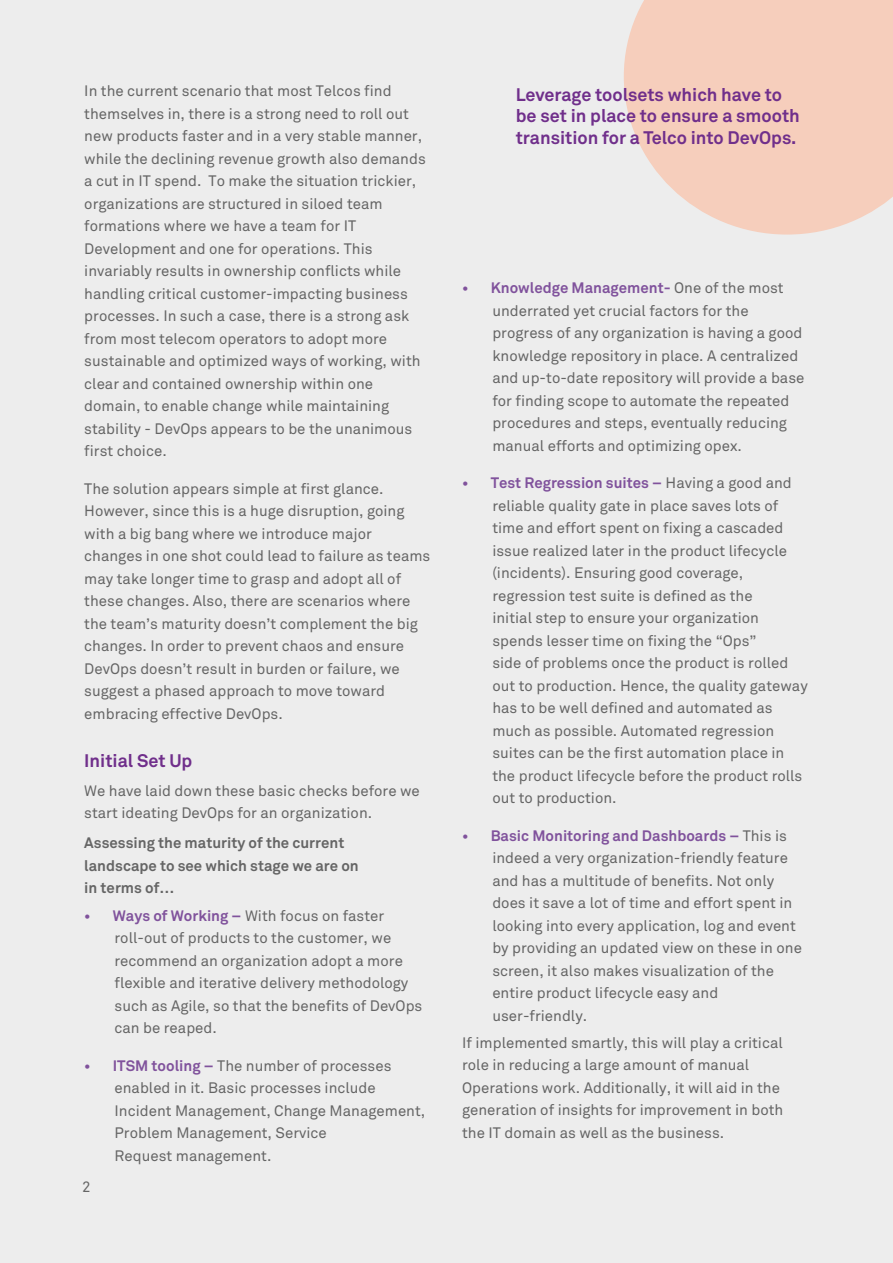
<style>
.page{position:relative;width:893px;height:1263px;background:#ededed}
.page>*{position:absolute;margin:0;border:0;box-sizing:border-box;transform-origin:0 0}
.t1{font:700 18px/21.6px "Wipro Akkurat";color:#702f8b}
.t2{font:15px/22.5px "Wipro Akkurat";color:#656565}
.t3{font:700 15px/22.5px "Wipro Akkurat";color:#656565}
.t4{font:15px "Wipro Akkurat";color:#666}
.s1{font-weight:700;color:#80529c}
</style>
<div class="page">
<svg style="left:624px;top:0;width:269px;height:235px;background:#f4d1c1"></svg>
<p class="t2" style="left:84px;top:80px;width:343px">In the current scenario that most Telcos find themselves in, there is a strong need to roll out new products faster and in a very stable manner, while the declining revenue growth also demands a cut in IT spend. To make the situation trickier, organizations are structured in siloed team formations where we have a team for IT Development and one for operations. This invariably results in ownership conflicts while handling critical customer-impacting business processes. In such a case, there is a strong ask from most telecom operators to adopt more sustainable and optimized ways of working, with clear and contained ownership within one domain, to enable change while maintaining stability - DevOps appears to be the unanimous first choice.</p>
<p class="t2" style="left:84px;top:477px;width:348px">The solution appears simple at first glance.<br>However, since this is a huge disruption, going with a big bang where we introduce major changes in one shot could lead to failure as teams may take longer time to grasp and adopt all of these changes. Also, there are scenarios where the team’s maturity doesn’t complement the big changes. In order to prevent chaos and ensure DevOps doesn’t result in burden or failure, we suggest a phased approach to move toward embracing effective DevOps.</p>
<p class="t1" style="left:84px;top:750px;width:110px">Initial Set Up</p>
<p class="t2" style="left:84px;top:779px;width:337px">We have laid down these basic checks before we start ideating DevOps for an organization.</p>
<p class="t3" style="left:84px;top:831px;width:276px">Assessing the maturity of the current landscape to see which stage we are on in terms of…</p>
<p class="t2" style="left:115px;top:904px;width:309px;text-indent:-30px"><span class="s1">• Ways of Working –</span> With focus on faster roll-out of products to the customer, we recommend an organization adopt a more flexible and iterative delivery methodology such as Agile, so that the benefits of DevOps can be reaped.</p>
<p class="t2" style="left:115px;top:1054px;width:312px;text-indent:-30px"><span class="s1">• ITSM tooling –</span> The number of processes enabled in it. Basic processes include Incident Management, Change Management, Problem Management, Service<br>Request management.</p>
<p class="t4" style="left:82px;top:1178px;width:10px">2</p>
<p class="t1" style="left:516px;top:83px;width:286px">Leverage toolsets which have to be set in place to ensure a smooth transition for a Telco into DevOps.</p>
<p class="t2" style="left:492px;top:277px;width:314px;text-indent:-30px"><span class="s1">• Knowledge Management-</span> One of the most underrated yet crucial factors for the progress of any organization is having a good knowledge repository in place. A centralized and up-to-date repository will provide a base for finding scope to automate the repeated procedures and steps, eventually reducing manual efforts and optimizing opex.</p>
<p class="t2" style="left:492px;top:472px;width:317px;text-indent:-30px"><span class="s1">• Test Regression suites –</span> Having a good and reliable quality gate in place saves lots of time and effort spent on fixing a cascaded issue realized later in the product lifecycle (incidents). Ensuring good coverage, regression test suite is defined as the<br>initial step to ensure your organization spends lesser time on fixing the “Ops”<br>side of problems once the product is rolled out to production. Hence, the quality gateway has to be well defined and automated as much as possible. Automated regression suites can be the first automation place in the product lifecycle before the product rolls out to production.</p>
<p class="t2" style="left:492px;top:824px;width:311px;text-indent:-30px"><span class="s1">• Basic Monitoring and Dashboards –</span> This is indeed a very organization-friendly feature and has a multitude of benefits. Not only does it save a lot of time and effort spent in looking into every application, log and event by providing an updated view on these in one screen, it also makes visualization of the entire product lifecycle easy and user-friendly.</p>
<p class="t2" style="left:462px;top:1031px;width:323px">If implemented smartly, this will play a critical role in reducing a large amount of manual Operations work. Additionally, it will aid in the generation of insights for improvement in both the IT domain as well as the business.</p>
</div>
